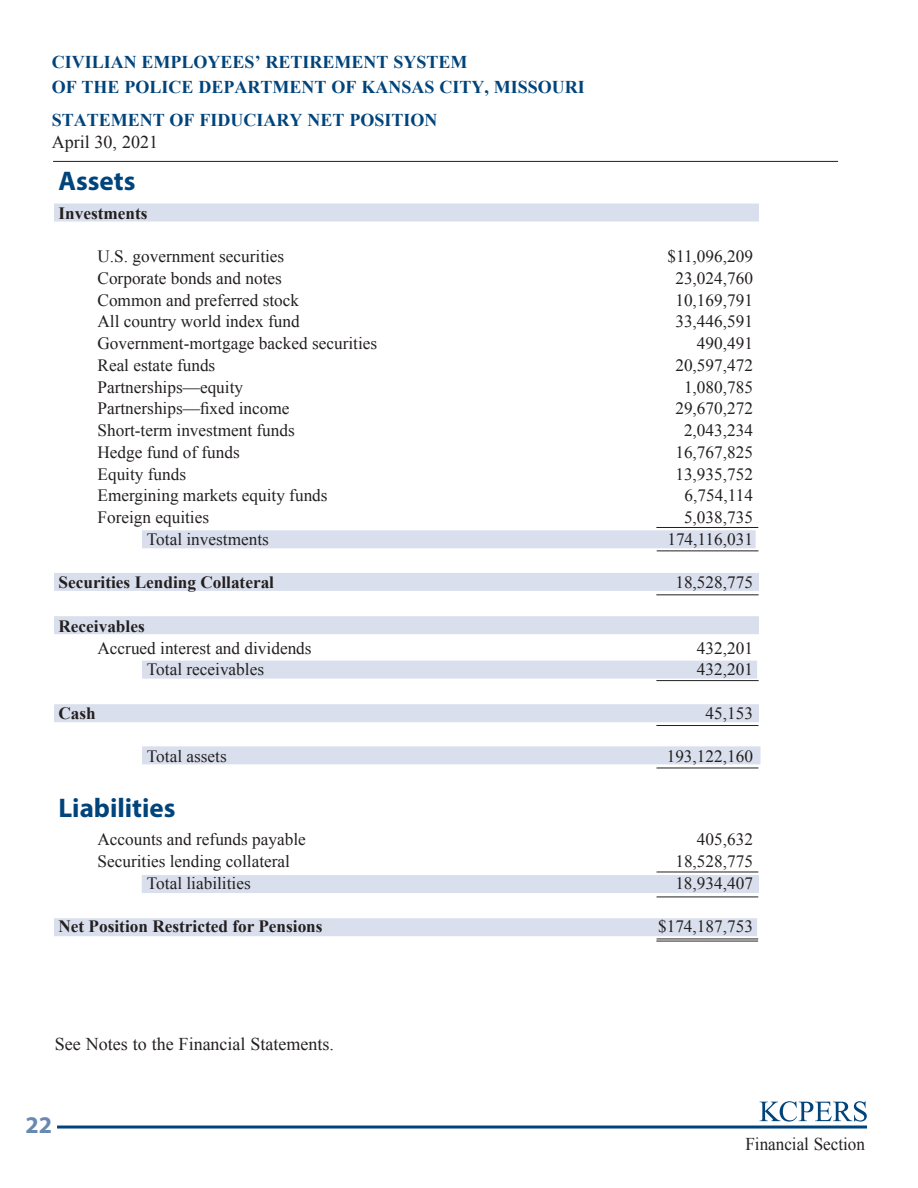
<style>
.page{position:relative;width:918px;height:1188px;background:#fff}
.page>*{position:absolute;margin:0;border:0;box-sizing:border-box;transform-origin:0 0}
.t1{font:700 27px "Myriad Pro";color:#00447b}
.t2{font:700 24px "Myriad Pro";color:#6988b2}
.t3{font:700 18px/25.5px "Times New Roman";color:#00447b}
.t4{font:18px "Times New Roman";color:#231f20}
.t5{font:18px "Times New Roman";color:#231f20;scale:.95 1}
.t6{font:17.25px "Times New Roman";color:#231f20}
.t7{font:700 17.25px "Times New Roman";color:#231f20}
</style>
<div class="page">
<hr style="left:53px;top:161px;width:785px;height:1px;background:#231f20">
<svg style="left:760px;top:1101px;width:107px;height:21px"></svg>
<hr style="left:759px;top:1123px;width:108px;height:1px;background:#00447b">
<hr style="left:57px;top:1126px;width:810px;height:3px;background:#00447b">
<div style="left:54px;top:204px;width:705px;height:18px;background:#d9dfec"></div>
<div style="left:142px;top:530px;width:614px;height:18px;background:#d9dfec"></div>
<div style="left:54px;top:573px;width:705px;height:18px;background:#d9dfec"></div>
<div style="left:54px;top:616px;width:705px;height:18px;background:#d9dfec"></div>
<div style="left:142px;top:746px;width:619px;height:18px;background:#d9dfec"></div>
<div style="left:54px;top:704px;width:705px;height:18px;background:#d9dfec"></div>
<div style="left:142px;top:661px;width:615px;height:18px;background:#d9dfec"></div>
<div style="left:142px;top:875px;width:617px;height:18px;background:#d9dfec"></div>
<div style="left:54px;top:918px;width:703px;height:18px;background:#d9dfec"></div>
<hr style="left:656px;top:725px;width:102px;height:1px;background:#231f20">
<hr style="left:656px;top:941px;width:102px;height:1px;background:#231f20">
<hr style="left:657px;top:939px;width:101px;height:1px;background:#231f20">
<hr style="left:657px;top:897px;width:101px;height:1px;background:#231f20">
<hr style="left:657px;top:551px;width:101px;height:1px;background:#231f20">
<hr style="left:656px;top:594px;width:103px;height:1px;background:#231f20">
<hr style="left:656px;top:680px;width:103px;height:1px;background:#231f20">
<hr style="left:656px;top:527px;width:102px;height:1px;background:#231f20">
<hr style="left:657px;top:768px;width:101px;height:1px;background:#231f20">
<hr style="left:657px;top:872px;width:101px;height:1px;background:#231f20">
<p class="t3" style="left:52px;top:48px;width:535px">CIVILIAN EMPLOYEES’ RETIREMENT SYSTEM<br>OF THE POLICE DEPARTMENT OF KANSAS CITY, MISSOURI</p>
<p class="t3" style="left:52px;top:106px;width:387px">STATEMENT OF FIDUCIARY NET POSITION</p>
<p class="t4" style="left:52px;top:130px;width:108px">April 30, 2021</p>
<h1 class="t1" style="left:58px;top:163px;width:79px">Assets</h1>
<p class="t7" style="left:58px;top:201px;width:91px">Investments</p>
<p class="t6" style="left:98px;top:245px;width:188px">U.S. government securities</p>
<p class="t6" style="left:667px;top:245px;width:87px">$11,096,209</p>
<p class="t6" style="left:98px;top:267px;width:186px">Corporate bonds and notes</p>
<p class="t6" style="left:675px;top:267px;width:79px">23,024,760</p>
<p class="t6" style="left:98px;top:288px;width:203px">Common and preferred stock</p>
<p class="t6" style="left:675px;top:288px;width:79px">10,169,791</p>
<p class="t6" style="left:98px;top:310px;width:204px">All country world index fund</p>
<p class="t6" style="left:675px;top:310px;width:79px">33,446,591</p>
<p class="t6" style="left:98px;top:332px;width:281px">Government-mortgage backed securities</p>
<p class="t6" style="left:697px;top:332px;width:58px">490,491</p>
<p class="t6" style="left:98px;top:354px;width:119px">Real estate funds</p>
<p class="t6" style="left:675px;top:354px;width:79px">20,597,472</p>
<p class="t6" style="left:98px;top:375px;width:147px">Partnerships—equity</p>
<p class="t6" style="left:684px;top:375px;width:70px">1,080,785</p>
<p class="t6" style="left:98px;top:397px;width:194px">Partnerships—fixed income</p>
<p class="t6" style="left:675px;top:397px;width:79px">29,670,272</p>
<p class="t6" style="left:98px;top:419px;width:199px">Short-term investment funds</p>
<p class="t6" style="left:684px;top:419px;width:70px">2,043,234</p>
<p class="t6" style="left:98px;top:441px;width:144px">Hedge fund of funds</p>
<p class="t6" style="left:675px;top:441px;width:79px">16,767,825</p>
<p class="t6" style="left:98px;top:462px;width:90px">Equity funds</p>
<p class="t6" style="left:675px;top:462px;width:79px">13,935,752</p>
<p class="t6" style="left:98px;top:484px;width:232px">Emergining markets equity funds</p>
<p class="t6" style="left:685px;top:484px;width:70px">6,754,114</p>
<p class="t6" style="left:98px;top:506px;width:113px">Foreign equities</p>
<p class="t6" style="left:684px;top:506px;width:70px">5,038,735</p>
<p class="t6" style="left:147px;top:528px;width:123px">Total investments</p>
<p class="t6" style="left:667px;top:528px;width:87px">174,116,031</p>
<p class="t7" style="left:58px;top:571px;width:217px">Securities Lending Collateral</p>
<p class="t6" style="left:675px;top:571px;width:79px">18,528,775</p>
<p class="t7" style="left:58px;top:614px;width:88px">Receivables</p>
<p class="t6" style="left:98px;top:636px;width:216px">Accrued interest and dividends</p>
<p class="t6" style="left:697px;top:636px;width:58px">432,201</p>
<p class="t6" style="left:147px;top:658px;width:119px">Total receivables</p>
<p class="t6" style="left:697px;top:658px;width:58px">432,201</p>
<p class="t7" style="left:58px;top:701px;width:39px">Cash</p>
<p class="t6" style="left:706px;top:702px;width:49px">45,153</p>
<p class="t6" style="left:147px;top:745px;width:81px">Total assets</p>
<p class="t6" style="left:667px;top:745px;width:88px">193,122,160</p>
<h1 class="t1" style="left:58px;top:790px;width:119px">Liabilities</h1>
<p class="t6" style="left:98px;top:828px;width:210px">Accounts and refunds payable</p>
<p class="t6" style="left:697px;top:828px;width:58px">405,632</p>
<p class="t6" style="left:98px;top:849px;width:194px">Securities lending collateral</p>
<p class="t6" style="left:675px;top:849px;width:79px">18,528,775</p>
<p class="t6" style="left:147px;top:871px;width:105px">Total liabilities</p>
<p class="t6" style="left:675px;top:871px;width:79px">18,934,407</p>
<p class="t7" style="left:58px;top:914px;width:266px">Net Position Restricted for Pensions</p>
<p class="t6" style="left:658px;top:915px;width:96px">$174,187,753</p>
<p class="t4" style="left:55px;top:1032px;width:281px">See Notes to the Financial Statements.</p>
<h2 class="t2" style="left:25px;top:1109px;width:28px">22</h2>
<p class="t5" style="left:745px;top:1132px;width:127px">Financial Section</p>
</div>
